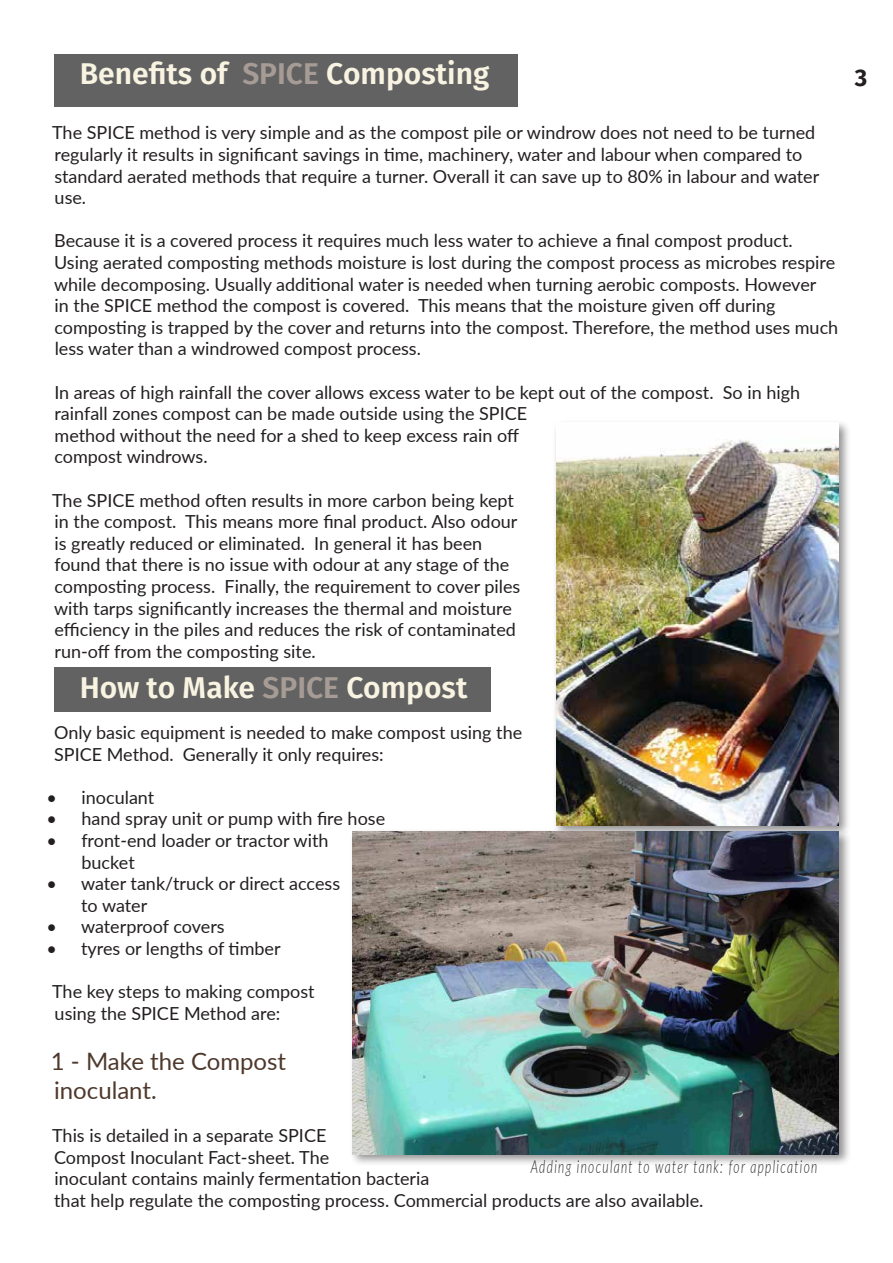
<style>
.page{position:relative;width:893px;height:1263px;background:#fff}
.page>*{position:absolute;margin:0;border:0;box-sizing:border-box;transform-origin:0 0}
.t1{font:600 30px "Fira Sans";color:#f8f4e1}
.t2{font:24px/28.8px "Lato";color:#4e382b}
.t3{font:700 24px "Fira Sans";color:#231f20}
.t4{font:18px/21.6px "Lato";color:#231f20}
.t5{font:italic 300 18px "Lato";letter-spacing:.11em;color:#231f20;scale:.67 1}
.s1{color:#a79c95}
</style>
<div class="page">
<div style="left:54px;top:668px;width:436px;height:44px;background:#626263"></div>
<div style="left:54px;top:54px;width:463px;height:52px;background:#626263"></div>
<div style="left:552px;top:419px;width:300px;height:419px;background:#231f20;opacity:.5"></div>
<img style="left:556px;top:422px;width:283px;height:404px">
<div style="left:349px;top:828px;width:502px;height:339px;background:#231f20;opacity:.5"></div>
<img style="left:353px;top:832px;width:486px;height:322px">
<h1 class="t1" style="left:80px;top:53px;width:411px">Benefits of <span class="s1">SPICE</span> Composting</h1>
<p class="t4" style="left:52px;top:121px;width:769px">The SPICE method is very simple and as the compost pile or windrow does not need to be turned regularly it results in significant savings in time, machinery, water and labour when compared to standard aerated methods that require a turner. Overall it can save up to 80% in labour and water use.</p>
<p class="t4" style="left:54px;top:229px;width:786px">Because it is a covered process it requires much less water to achieve a final compost product.<br>Using aerated composting methods moisture is lost during the compost process as microbes respire while decomposing. Usually additional water is needed when turning aerobic composts. However<br>in the SPICE method the compost is covered. This means that the moisture given off during composting is trapped by the cover and returns into the compost. Therefore, the method uses much less water than a windrowed compost process.</p>
<p class="t4" style="left:54px;top:380px;width:747px">In areas of high rainfall the cover allows excess water to be kept out of the compost. So in high rainfall zones compost can be made outside using the SPICE<br>method without the need for a shed to keep excess rain off<br>compost windrows.</p>
<p class="t4" style="left:52px;top:488px;width:470px">The SPICE method often results in more carbon being kept in the compost. This means more final product. Also odour is greatly reduced or eliminated. In general it has been found that there is no issue with odour at any stage of the composting process. Finally, the requirement to cover piles with tarps significantly increases the thermal and moisture efficiency in the piles and reduces the risk of contaminated run-off from the composting site.</p>
<h1 class="t1" style="left:80px;top:666px;width:389px">How to Make <span class="s1">SPICE</span> Compost</h1>
<p class="t4" style="left:54px;top:721px;width:470px">Only basic equipment is needed to make compost using the<br>SPICE Method. Generally it only requires:</p>
<p class="t4" style="left:47px;top:786px;width:109px">• inoculant</p>
<p class="t4" style="left:47px;top:807px;width:340px">• hand spray unit or pump with fire hose</p>
<p class="t4" style="left:82px;top:829px;width:248px;text-indent:-35px">• front-end loader or tractor with bucket</p>
<p class="t4" style="left:81px;top:872px;width:260px;text-indent:-35px">• water tank/truck or direct access to water</p>
<p class="t4" style="left:47px;top:915px;width:180px">• waterproof covers</p>
<p class="t4" style="left:47px;top:937px;width:236px">• tyres or lengths of timber</p>
<p class="t4" style="left:52px;top:980px;width:264px">The key steps to making compost using the SPICE Method are:</p>
<h2 class="t2" style="left:51px;top:1046px;width:237px">1 - Make the Compost inoculant.</h2>
<p class="t4" style="left:52px;top:1124px;width:653px">This is detailed in a separate SPICE<br>Compost Inoculant Fact-sheet. The<br>inoculant contains mainly fermentation bacteria<br>that help regulate the composting process. Commercial products are also available.</p>
<p class="t5" style="left:531px;top:1154px;width:429px">Adding inoculant to water tank: for application</p>
<h2 class="t3" style="left:855px;top:61px;width:14px">3</h2>
</div>
